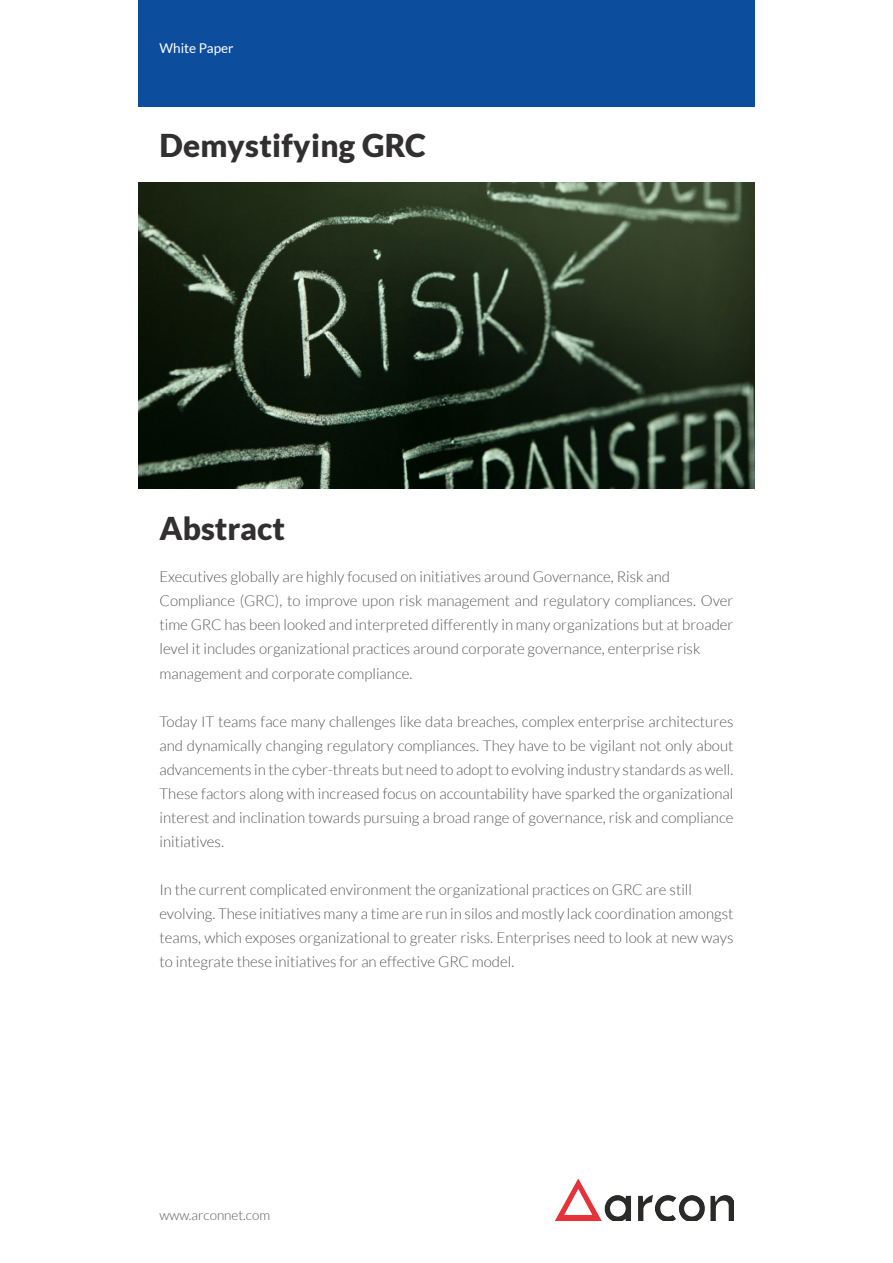
<style>
.page{position:relative;width:893px;height:1263px;background:#fff}
.page>*{position:absolute;margin:0;border:0;box-sizing:border-box;transform-origin:0 0}
.t1{font:900 31.5px "Lato";letter-spacing:.01em;color:#312f30}
.t2{font:300 15px/24px "Lato";color:#57585a;text-align:justify}
.t3{font:300 13.5px "Lato";color:#57585a}
.t4{font:13.5px "Lato";color:#fff}
</style>
<div class="page">
<div style="left:138px;top:0;width:617px;height:106px;background:#0d4d9d"></div>
<img style="left:138px;top:183px;width:617px;height:306px">
<img style="left:555px;top:1179px;width:178px;height:41px">
<p class="t4" style="left:159px;top:41px;width:76px">White Paper</p>
<p class="t1" style="left:159px;top:127px;width:268px">Demystifying GRC</p>
<p class="t1" style="left:159px;top:510px;width:127px">Abstract</p>
<p class="t2" style="left:159px;top:565px;width:512px">Executives globally are highly focused on initiatives around Governance, Risk and</p>
<p class="t2" style="left:159px;top:589px;width:576px">Compliance (GRC), to improve upon risk management and regulatory compliances. Over time GRC has been looked and interpreted differently in many organizations but at broader level it includes organizational practices around corporate governance, enterprise risk</p>
<p class="t2" style="left:159px;top:661px;width:254px">management and corporate compliance.</p>
<p class="t2" style="left:159px;top:709px;width:575px">Today IT teams face many challenges like data breaches, complex enterprise architectures and dynamically changing regulatory compliances. They have to be vigilant not only about advancements in the cyber-threats but need to adopt to evolving industry standards as well.<br>These factors along with increased focus on accountability have sparked the organizational interest and inclination towards pursuing a broad range of governance, risk and compliance initiatives.</p>
<p class="t2" style="left:159px;top:877px;width:534px">In the current complicated environment the organizational practices on GRC are still</p>
<p class="t2" style="left:159px;top:901px;width:575px">evolving. These initiatives many a time are run in silos and mostly lack coordination amongst teams, which exposes organizational to greater risks. Enterprises need to look at new ways to integrate these initiatives for an effective GRC model.</p>
<p class="t3" style="left:159px;top:1208px;width:112px">www.arconnet.com</p>
</div>
